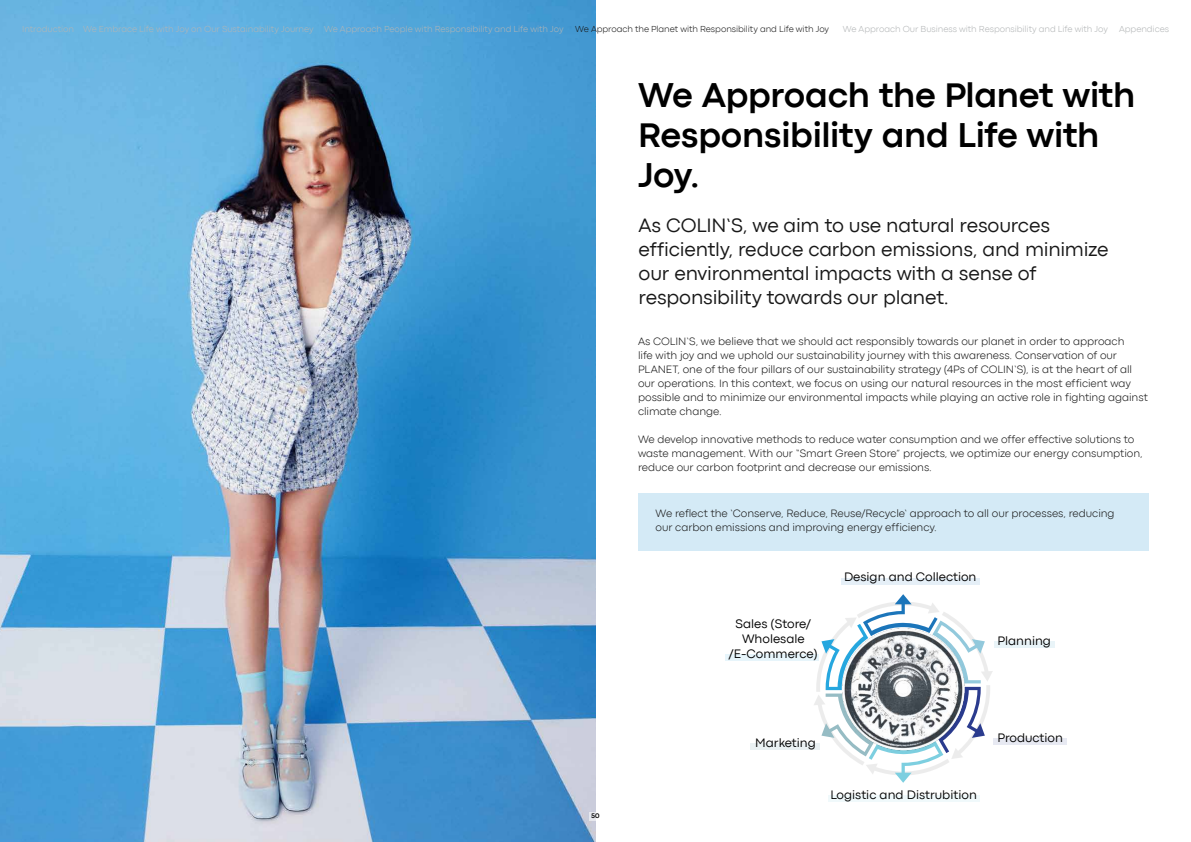
<style>
.page{position:relative;width:1191px;height:842px;background:#fff}
.page>*{position:absolute;margin:0;border:0;box-sizing:border-box;transform-origin:0 0}
.t1{font:700 36px/40px "Codec Pro";letter-spacing:-.01em;color:#000}
.t2{font:20px/24px "Codec Pro News";letter-spacing:-.01em;color:#181818}
.t3{font:12.7px/15.2px "Codec Pro News";color:#000;text-align:center}
.t4{font:300 11px/14px "Codec Pro";letter-spacing:-.005em;color:#181818}
.t5{font:300 9px "Codec Pro";letter-spacing:-.005em;color:#b2b5b6}
.t6{font:300 9px "Codec Pro";letter-spacing:-.005em;color:#181818}
.t7{font:700 7px "Codec Pro";color:#000}
</style>
<div class="page">
<img style="left:0;top:0;width:595px;height:842px">
<div style="left:638px;top:493px;width:510px;height:58px;background:#d4eaf6"></div>
<div style="left:841px;top:578px;width:138px;height:7px;background:#e5eff7"></div>
<div style="left:828px;top:795px;width:151px;height:7px;background:#f0f9fb"></div>
<div style="left:751px;top:743px;width:69px;height:6px;background:#eaf1f3"></div>
<div style="left:725px;top:654px;width:94px;height:7px;background:#e7f5fb"></div>
<div style="left:994px;top:641px;width:61px;height:6px;background:#e9f4f8"></div>
<div style="left:993px;top:739px;width:73px;height:6px;background:#e7e9f2"></div>
<svg style="left:813px;top:594px;width:180px;height:189px"></svg>
<img style="left:827px;top:625px;width:152px;height:140px">
<svg style="left:589px;top:812px;width:7px;height:8px"></svg>
<p class="t5" style="left:22px;top:24px;width:543px">Introduction We Embrace Life with Joy on Our Sustainability Journey We Approach People with Responsibility and Life with Joy</p>
<p class="t6" style="left:575px;top:24px;width:255px">We Approach the Planet with Responsibility and Life with Joy</p>
<p class="t5" style="left:843px;top:24px;width:328px">We Approach Our Business with Responsibility and Life with Joy Appendices</p>
<h1 class="t1" style="left:638px;top:75px;width:499px">We Approach the Planet with<br>Responsibility and Life with<br>Joy.</h1>
<h2 class="t2" style="left:638px;top:213px;width:471px">As COLIN’S, we aim to use natural resources efficiently, reduce carbon emissions, and minimize our environmental impacts with a sense of responsibility towards our planet.</h2>
<p class="t4" style="left:638px;top:334px;width:511px">As COLIN’S, we believe that we should act responsibly towards our planet in order to approach<br>life with joy and we uphold our sustainability journey with this awareness. Conservation of our PLANET, one of the four pillars of our sustainability strategy (4Ps of COLIN’S), is at the heart of all our operations. In this context, we focus on using our natural resources in the most efficient way possible and to minimize our environmental impacts while playing an active role in fighting against climate change.</p>
<p class="t4" style="left:638px;top:432px;width:506px">We develop innovative methods to reduce water consumption and we offer effective solutions to waste management. With our “Smart Green Store” projects, we optimize our energy consumption, reduce our carbon footprint and decrease our emissions.</p>
<p class="t4" style="left:655px;top:506px;width:460px">We reflect the ‘Conserve, Reduce, Reuse/Recycle’ approach to all our processes, reducing our carbon emissions and improving energy efficiency.</p>
<p class="t7" style="left:591px;top:812px;width:10px">50</p>
<p class="t3" style="left:729px;top:616px;width:90px">Sales (Store/<br>Wholesale /E-Commerce)</p>
<p class="t3" style="left:844px;top:569px;width:134px">Design and Collection</p>
<p class="t3" style="left:997px;top:633px;width:55px">Planning</p>
<p class="t3" style="left:755px;top:735px;width:62px">Marketing</p>
<p class="t3" style="left:830px;top:787px;width:148px">Logistic and Distrubition</p>
<p class="t3" style="left:997px;top:730px;width:67px">Production</p>
</div>
